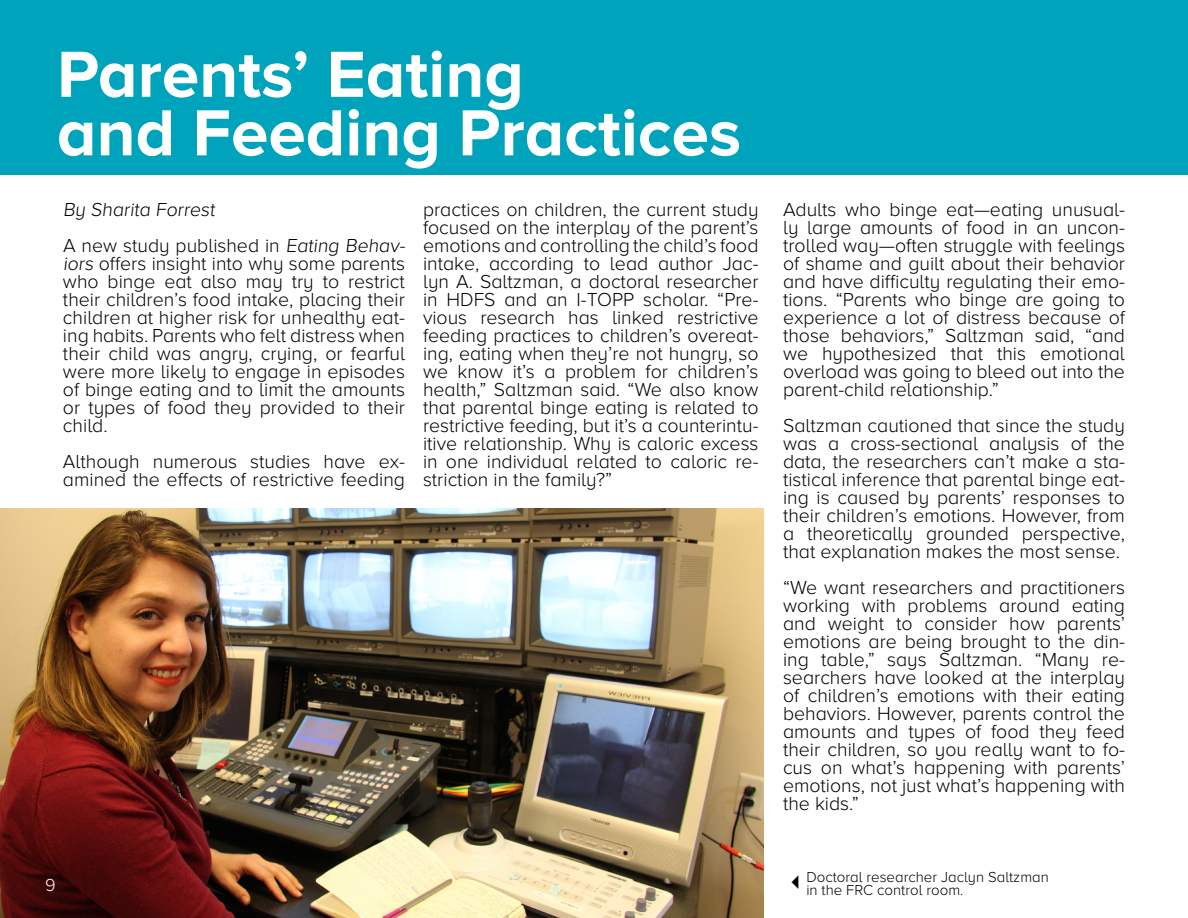
<style>
.page{position:relative;width:1188px;height:918px;background:#fff}
.page>*{position:absolute;margin:0;border:0;box-sizing:border-box;transform-origin:0 0}
.t1{font:700 67.5px/58.5px "Proxima Nova A";color:#fff}
.t2{font:300 19.5px/18px "Proxima Nova A";color:#000;text-align:justify}
.t3{font:300 18px "Proxima Nova A";color:#fff}
.t4{font:300 15px/13.5px "Proxima Nova A";color:#000}
</style>
<div class="page">
<div style="left:0;top:0;width:1188px;height:175px;background:#00a3bc"></div>
<img style="left:0;top:509px;width:763px;height:409px">
<h1 class="t1" style="left:57px;top:44px;width:686px">Parents’ Eating<br>and Feeding Practices</h1>
<p class="t2" style="left:63px;top:191px;width:346px;line-height:36px">By Sharita Forrest<br>A new study published in Eating Behav-</p>
<p class="t2" style="left:63px;top:254px;width:344px">iors offers insight into why some parents who binge eat also may try to restrict their children’s food intake, placing their children at higher risk for unhealthy eat&shy;ing habits. Parents who felt distress when their child was angry, crying, or fearful were more likely to engage in episodes of binge eating and to limit the amounts or types of food they provided to their child.</p>
<p class="t2" style="left:63px;top:452px;width:344px">Although numerous studies have ex&shy;amined the effects of restrictive feeding</p>
<p class="t2" style="left:423px;top:200px;width:337px">practices on children, the current study focused on the interplay of the parent’s emotions and controlling the child’s food intake, according to lead author Jac&shy;lyn A. Saltzman, a doctoral researcher in HDFS and an I-TOPP scholar. “Pre&shy;vious research has linked restrictive feeding practices to children’s overeat&shy;ing, eating when they’re not hungry, so we know it’s a problem for children’s health,” Saltzman said. “We also know that parental binge eating is related to restrictive feeding, but it’s a counterintu&shy;itive relationship. Why is caloric excess in one individual related to caloric re&shy;striction in the family?”</p>
<p class="t2" style="left:783px;top:200px;width:344px">Adults who binge eat—eating unusual&shy;ly large amounts of food in an uncon&shy;trolled way—often struggle with feelings of shame and guilt about their behavior and have difficulty regulating their emo&shy;tions. “Parents who binge are going to experience a lot of distress because of those behaviors,” Saltzman said, “and we hypothesized that this emotional overload was going to bleed out into the parent-child relationship.”</p>
<p class="t2" style="left:783px;top:416px;width:344px">Saltzman cautioned that since the study was a cross-sectional analysis of the data, the researchers can’t make a sta&shy;tistical inference that parental binge eat&shy;ing is caused by parents’ responses to their children’s emotions. However, from a theoretically grounded perspective, that explanation makes the most sense.</p>
<p class="t2" style="left:783px;top:578px;width:344px">“We want researchers and practitioners working with problems around eating and weight to consider how parents’ emotions are being brought to the din&shy;ing table,” says Saltzman. “Many re&shy;searchers have looked at the interplay of children’s emotions with their eating behaviors. However, parents control the amounts and types of food they feed their children, so you really want to fo&shy;cus on what’s happening with parents’ emotions, not just what’s happening with the kids.”</p>
<p class="t3" style="left:45px;top:875px;width:12px">9</p>
<p class="t4" style="left:806px;top:870px;width:244px">Doctoral researcher Jaclyn Saltzman in the FRC control room.</p>
</div>
